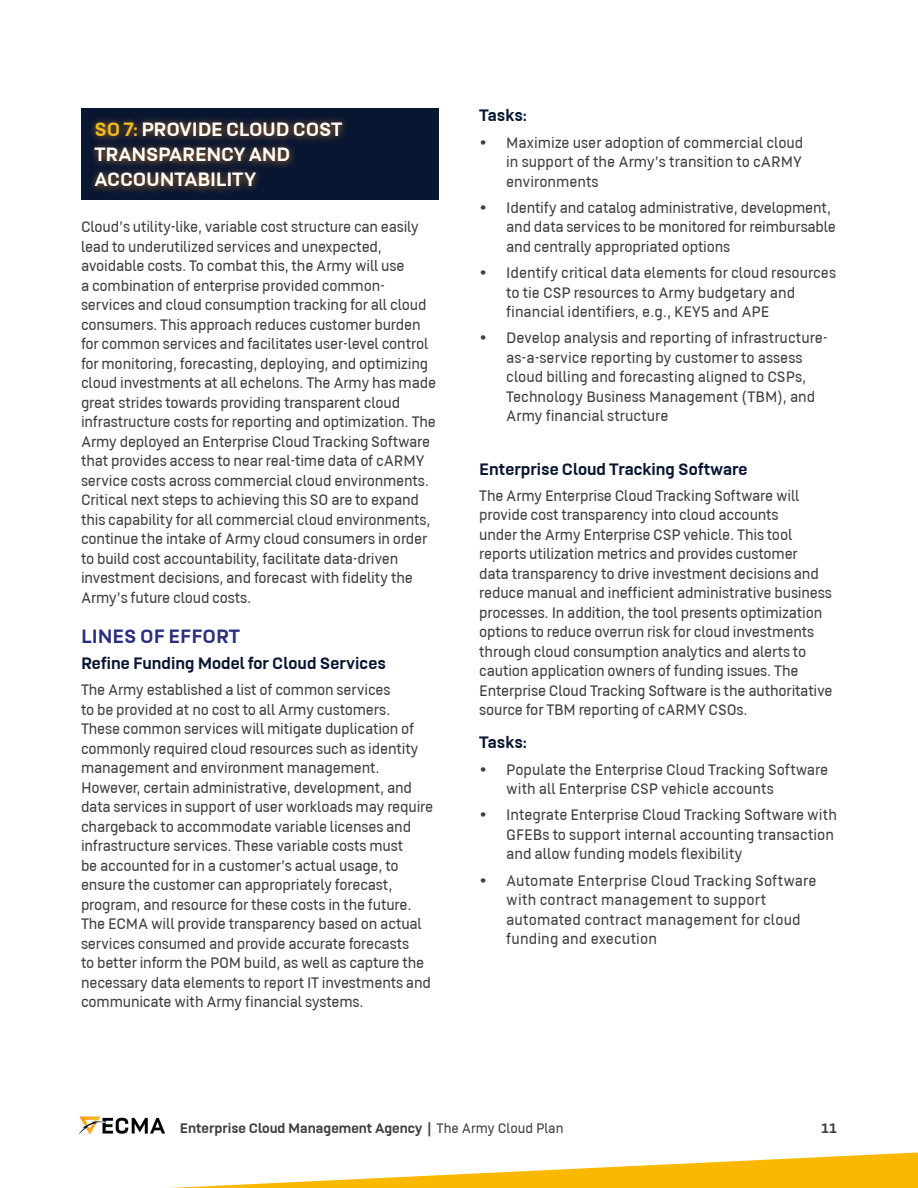
<style>
.page{position:relative;width:918px;height:1188px;background:#fff}
.page>*{position:absolute;margin:0;border:0;box-sizing:border-box;transform-origin:0 0}
.t1{font:700 21px/25.2px "US Army";letter-spacing:-.01em;color:#fff}
.t2{font:700 21px "US Army";color:#2b2e7d}
.t3{font:700 18px "US Army";color:#081632}
.t4{font:300 16.5px/19.5px "US Army";letter-spacing:-.01em;color:#403e3f}
.t5{font:300 16.5px/19.5px "US Army";letter-spacing:.01em;color:#403e3f}
.t6{font:700 15px "US Army";color:#403e3f}
.s1{color:#efbb1c}
.s2{font-weight:300}
</style>
<div class="page">
<svg style="left:171px;top:1152px;width:747px;height:36px"></svg>
<img style="left:79px;top:1116px;width:87px;height:19px">
<div style="left:81px;top:108px;width:358px;height:92px;background:#081632"></div>
<div style="left:87px;top:115px;width:263px;height:79px;background:#f7921e;opacity:.75"></div>
<p class="t1" style="left:94px;top:117px;width:249px"><span class="s1">SO 7:</span> PROVIDE CLOUD COST<br>TRANSPARENCY AND<br>ACCOUNTABILITY</p>
<p class="t4" style="left:81px;top:218px;width:357px">Cloud’s utility-like, variable cost structure can easily lead to underutilized services and unexpected, avoidable costs. To combat this, the Army will use<br>a combination of enterprise provided common&shy;services and cloud consumption tracking for all cloud consumers. This approach reduces customer burden for common services and facilitates user-level control for monitoring, forecasting, deploying, and optimizing cloud investments at all echelons. The Army has made great strides towards providing transparent cloud infrastructure costs for reporting and optimization. The Army deployed an Enterprise Cloud Tracking Software that provides access to near real-time data of cARMY service costs across commercial cloud environments.<br>Critical next steps to achieving this SO are to expand this capability for all commercial cloud environments, continue the intake of Army cloud consumers in order to build cost accountability, facilitate data-driven investment decisions, and forecast with fidelity the Army’s future cloud costs.</p>
<p class="t2" style="left:81px;top:624px;width:161px">LINES OF EFFORT</p>
<p class="t3" style="left:81px;top:653px;width:306px">Refine Funding Model for Cloud Services</p>
<p class="t4" style="left:81px;top:680px;width:354px">The Army established a list of common services<br>to be provided at no cost to all Army customers.<br>These common services will mitigate duplication of commonly required cloud resources such as identity management and environment management.<br>However, certain administrative, development, and data services in support of user workloads may require chargeback to accommodate variable licenses and infrastructure services. These variable costs must<br>be accounted for in a customer’s actual usage, to ensure the customer can appropriately forecast, program, and resource for these costs in the future.<br>The ECMA will provide transparency based on actual services consumed and provide accurate forecasts<br>to better inform the POM build, as well as capture the necessary data elements to report IT investments and communicate with Army financial systems.</p>
<p class="t3" style="left:479px;top:106px;width:49px">Tasks:</p>
<p class="t4" style="left:506px;top:133px;width:299px;text-align:justify;text-indent:-27px">• Maximize user adoption of commercial cloud in support of the Army’s transition to cARMY environments</p>
<p class="t4" style="left:506px;top:198px;width:331px;text-indent:-27px">• Identify and catalog administrative, development, and data services to be monitored for reimbursable and centrally appropriated options</p>
<p class="t4" style="left:506px;top:263px;width:331px;text-indent:-27px">• Identify critical data elements for cloud resources to tie CSP resources to Army budgetary and financial identifiers, e.g., KEY5 and APE</p>
<p class="t4" style="left:506px;top:329px;width:323px;text-indent:-27px">• Develop analysis and reporting of infrastructure&shy;as-a-service reporting by customer to assess cloud billing and forecasting aligned to CSPs, Technology Business Management (TBM), and Army financial structure</p>
<p class="t3" style="left:479px;top:459px;width:270px">Enterprise Cloud Tracking Software</p>
<p class="t4" style="left:479px;top:486px;width:355px">The Army Enterprise Cloud Tracking Software will provide cost transparency into cloud accounts<br>under the Army Enterprise CSP vehicle. This tool reports utilization metrics and provides customer<br>data transparency to drive investment decisions and reduce manual and inefficient administrative business processes. In addition, the tool presents optimization options to reduce overrun risk for cloud investments through cloud consumption analytics and alerts to caution application owners of funding issues. The Enterprise Cloud Tracking Software is the authoritative source for TBM reporting of cARMY CSOs.</p>
<p class="t3" style="left:479px;top:733px;width:49px">Tasks:</p>
<p class="t4" style="left:506px;top:760px;width:324px;text-indent:-27px">• Populate the Enterprise Cloud Tracking Software with all Enterprise CSP vehicle accounts</p>
<p class="t4" style="left:506px;top:806px;width:332px;text-indent:-27px">• Integrate Enterprise Cloud Tracking Software with<br>GFEBs to support internal accounting transaction and allow funding models flexibility</p>
<p class="t5" style="left:506px;top:871px;width:312px;text-indent:-27px">• Automate Enterprise Cloud Tracking Software with contract management to support automated contract management for cloud funding and execution</p>
<p class="t6" style="left:180px;top:1120px;width:385px">Enterprise Cloud Management Agency | <span class="s2">The Army Cloud Plan</span></p>
<p class="t6" style="left:821px;top:1120px;width:17px">11</p>
</div>
